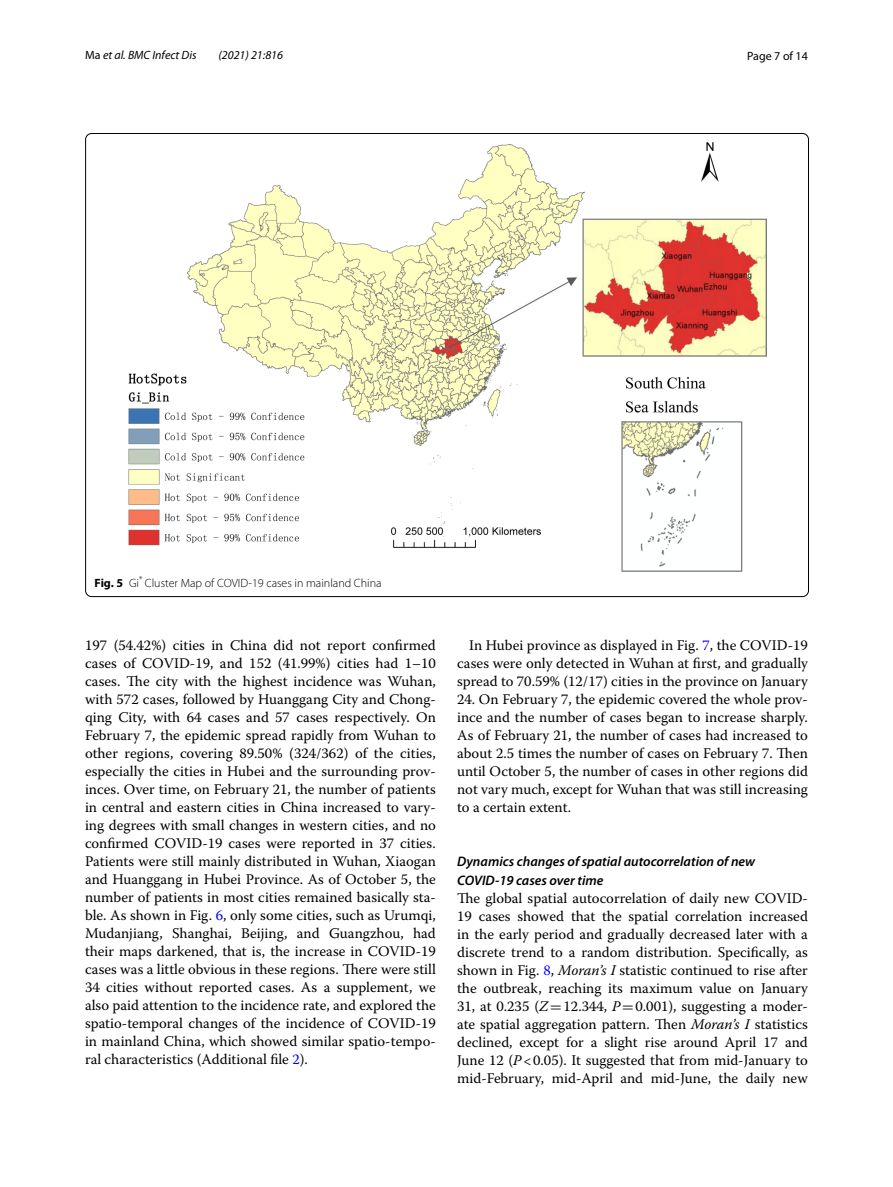
<style>
.page{position:relative;width:893px;height:1187px;background:#fff}
.page>*{position:absolute;margin:0;border:0;box-sizing:border-box;transform-origin:0 0}
.t1{font:14.7px/18px "Warnock Pro";color:#000;text-align:justify}
.t2{font:italic 600 13.8px/18px "Myriad Pro";color:#000}
.t3{font:300 12px "Myriad Pro";color:#000}
.t4{font:italic 12px "Myriad Pro";color:#000}
.t5{font:12px "Myriad Pro";color:#000}
.s1{font-style:normal}
.s2{font-weight:700}
.s3{color:#00f}
.s4{font-style:italic}
.s5{font-family:"MTSY"}
</style>
<div class="page">
<img style="left:128px;top:142px;width:638px;height:429px">
<p class="t4" style="left:85px;top:48px;width:113px"><span class="s1">Ma</span> et al. BMC Infect Dis</p>
<p class="t4" style="left:218px;top:48px;width:66px">(2021) 21:816</p>
<p class="t5" style="left:747px;top:48px;width:62px">Page 7 of 14</p>
<p class="t3" style="left:95px;top:576px;width:288px"><span class="s2">Fig. 5</span> Gi<sup>*</sup> Cluster Map of COVID-19 cases in mainland China</p>
<p class="t1" style="left:85px;top:635px;width:352px">197 (54.42%) cities in China did not report confirmed cases of COVID-19, and 152 (41.99%) cities had 1–10 cases. The city with the highest incidence was Wuhan, with 572 cases, followed by Huanggang City and Chong&shy;qing City, with 64 cases and 57 cases respectively. On February 7, the epidemic spread rapidly from Wuhan to other regions, covering 89.50% (324/362) of the cities, especially the cities in Hubei and the surrounding prov&shy;inces. Over time, on February 21, the number of patients in central and eastern cities in China increased to vary&shy;ing degrees with small changes in western cities, and no confirmed COVID-19 cases were reported in 37 cities.<br>Patients were still mainly distributed in Wuhan, Xiaogan and Huanggang in Hubei Province. As of October 5, the number of patients in most cities remained basically sta&shy;ble. As shown in Fig. <span class="s3">6</span>, only some cities, such as Urumqi, Mudanjiang, Shanghai, Beijing, and Guangzhou, had their maps darkened, that is, the increase in COVID-19 cases was a little obvious in these regions. There were still 34 cities without reported cases. As a supplement, we also paid attention to the incidence rate, and explored the spatio-temporal changes of the incidence of COVID-19 in mainland China, which showed similar spatio-tempo&shy;ral characteristics (Additional file <span class="s3">2</span>).</p>
<p class="t1" style="left:457px;top:635px;width:352px;text-indent:12px">In Hubei province as displayed in Fig. <span class="s3">7</span>, the COVID-19 cases were only detected in Wuhan at first, and gradually spread to 70.59% (12/17) cities in the province on January</p>
<p class="t1" style="left:457px;top:689px;width:352px">24. On February 7, the epidemic covered the whole prov&shy;ince and the number of cases began to increase sharply.<br>As of February 21, the number of cases had increased to about 2.5 times the number of cases on February 7. Then until October 5, the number of cases in other regions did not vary much, except for Wuhan that was still increasing to a certain extent.</p>
<p class="t2" style="left:457px;top:852px;width:300px">Dynamics changes of spatial autocorrelation of new<br>COVID‑19 cases over time</p>
<p class="t1" style="left:457px;top:888px;width:352px">The global spatial autocorrelation of daily new COVID-19 cases showed that the spatial correlation increased in the early period and gradually decreased later with a discrete trend to a random distribution. Specifically, as shown in Fig. <span class="s3">8</span>, <span class="s4">Moran’s I</span> statistic continued to rise after the outbreak, reaching its maximum value on January 31, at 0.235 (<span class="s4">Z</span><span class="s5">=</span>12.344, <span class="s4">P</span><span class="s5">=</span>0.001), suggesting a moder&shy;ate spatial aggregation pattern. Then <span class="s4">Moran’s I</span> statistics declined, except for a slight rise around April 17 and June 12 (<span class="s4">P</span>&lt;0.05). It suggested that from mid-January to mid-February, mid-April and mid-June, the daily new</p>
</div>
